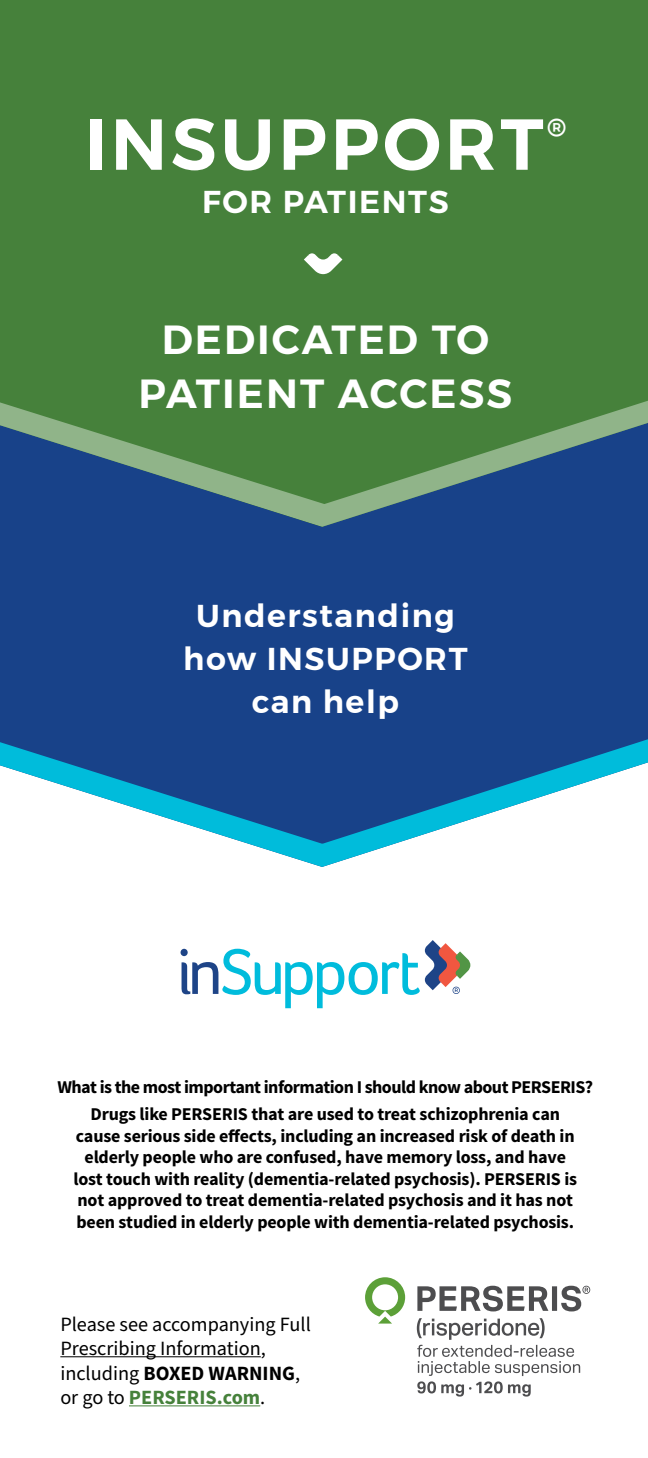
<style>
.page{position:relative;width:648px;height:1458px;background:#fff}
.page>*{position:absolute;margin:0;border:0;box-sizing:border-box;transform-origin:0 0}
.t1{font:600 72px "Montserrat";letter-spacing:.05em;color:#fff}
.t2{font:600 40.5px/54px "Montserrat";letter-spacing:.05em;color:#fff;text-align:center}
.t3{font:600 31.5px/42.8px "Montserrat";letter-spacing:.05em;color:#fff;text-align:center}
.t4{font:600 26.32px "Montserrat";color:#fff}
.t5{font:20.25px/24.3px "Source Sans Pro";color:#000}
.t6{font:700 18px/21.6px "Source Sans Pro";letter-spacing:-.01em;color:#000;text-align:center}
.t7{font:700 18px/27px "Source Sans Pro";letter-spacing:-.03em;color:#000;text-align:center}
.s1{font-weight:700}
.s2{font-weight:700;color:#46813b}
</style>
<div class="page">
<div style="left:0;top:527px;width:648px;height:180px;background:#184289"></div>
<svg style="left:0;top:707px;width:648px;height:160px"></svg>
<div style="left:0;top:0;width:648px;height:370px;background:#46813b"></div>
<svg style="left:0;top:370px;width:648px;height:157px;background:#41735f"></svg>
<svg style="left:304px;top:253px;width:38px;height:21px"></svg>
<svg style="left:181px;top:940px;width:289px;height:68px"></svg>
<hr style="left:60px;top:1356px;width:201px;height:1px;background:#000">
<hr style="left:129px;top:1405px;width:131px;height:1px;background:#46813b">
<svg style="left:417px;top:1286px;width:173px;height:111px"></svg>
<svg style="left:365px;top:1277px;width:40px;height:47px"></svg>
<h2 class="t1" style="left:84px;top:87px;width:461px">INSUPPORT</h2>
<h2 class="t4" style="left:547px;top:107px;width:21px">®</h2>
<h2 class="t3" style="left:202px;top:180px;width:248px">FOR PATIENTS</h2>
<h3 class="t2" style="left:139px;top:313px;width:375px">DEDICATED TO<br>PATIENT ACCESS</h3>
<h4 class="t3" style="left:183px;top:595px;width:286px">Understanding how INSUPPORT can help</h4>
<p class="t7" style="left:57px;top:1074px;width:537px">What is the most important information I should know about PERSERIS?<br>Drugs like PERSERIS that are used to treat schizophrenia can</p>
<p class="t6" style="left:73px;top:1125px;width:505px">cause serious side effects, including an increased risk of death in elderly people who are confused, have memory loss, and have lost touch with reality (dementia-related psychosis). PERSERIS is not approved to treat dementia-related psychosis and it has not been studied in elderly people with dementia-related psychosis.</p>
<h4 class="t5" style="left:60px;top:1313px;width:252px">Please see accompanying Full<br>Prescribing Information, including <span class="s1">BOXED WARNING</span>, or go to <span class="s2">PERSERIS.com</span>.</h4>
</div>
